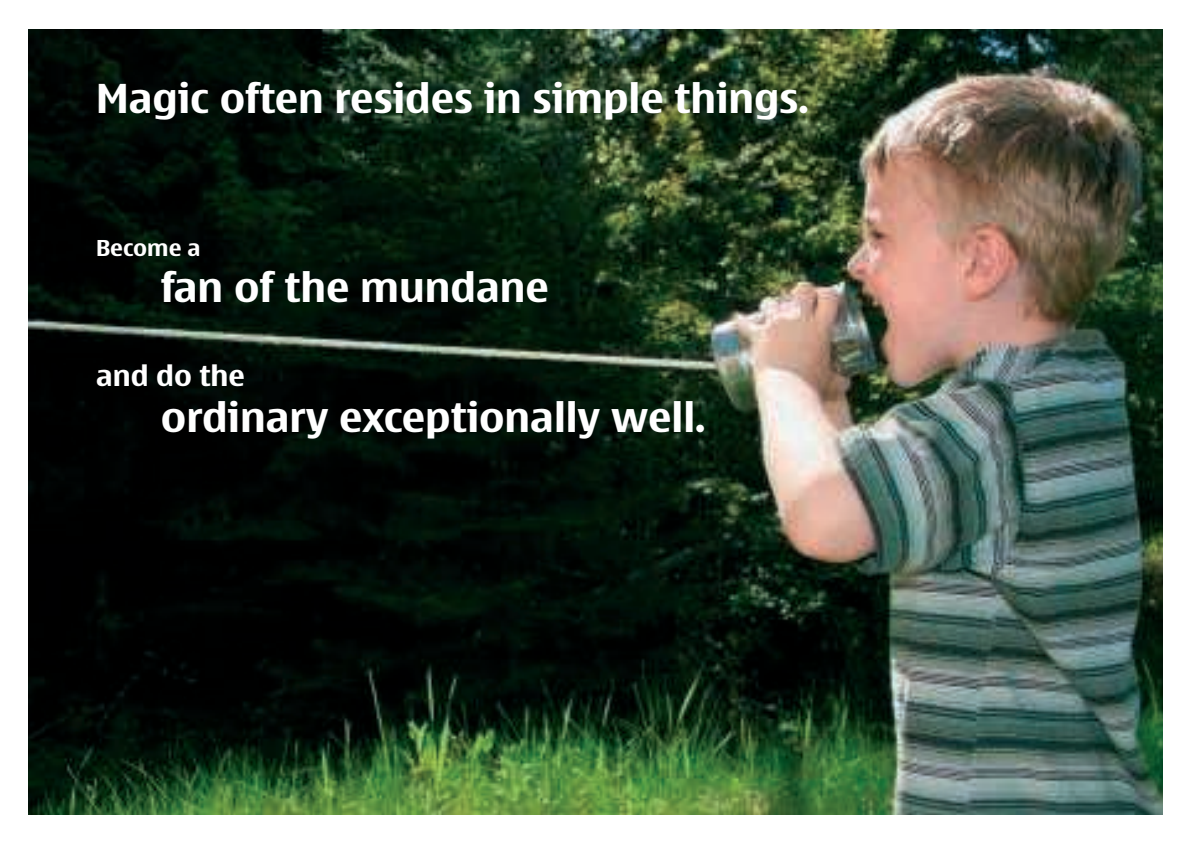
<style>
.page{position:relative;width:1191px;height:842px;background:#fff}
.page>*{position:absolute;margin:0;border:0;box-sizing:border-box;transform-origin:0 0}
.t1{font:700 40px "Nokia Sans Wide";color:#fff}
.t2{font:700 28px "Nokia Sans Wide";color:#fff}
.t3{font:700 22px "Nokia Sans Wide";color:#fff}
</style>
<div class="page">
<img style="left:28px;top:29px;width:1134px;height:785px">
<p class="t1" style="left:96px;top:82px;width:714px">Magic often resides in simple things.</p>
<p class="t3" style="left:96px;top:239px;width:106px">Become a</p>
<p class="t1" style="left:161px;top:271px;width:390px">fan of the mundane</p>
<p class="t2" style="left:96px;top:364px;width:150px">and do the</p>
<p class="t1" style="left:161px;top:401px;width:546px">ordinary exceptionally well.</p>
</div>
